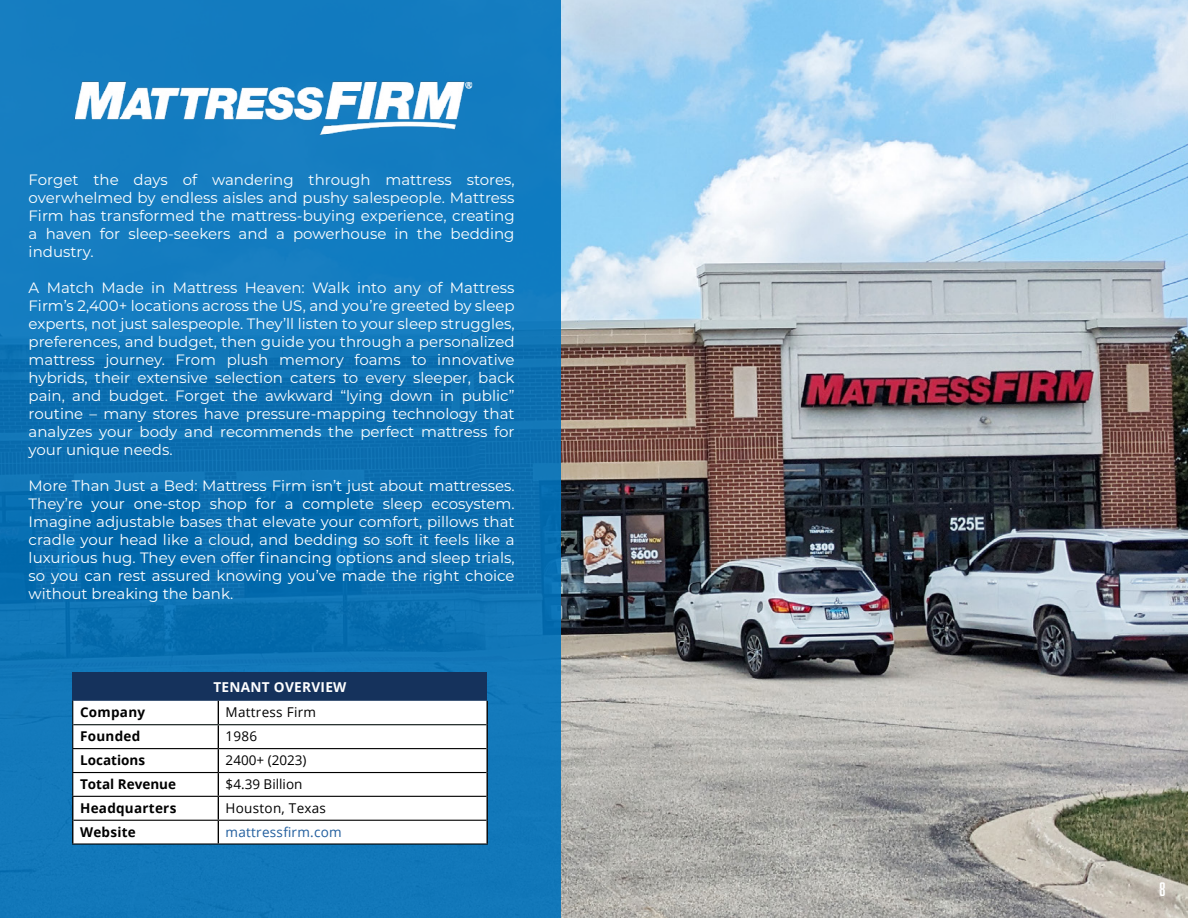
<style>
.page{position:relative;width:1188px;height:918px;background:#fff}
.page>*{position:absolute;margin:0;border:0;box-sizing:border-box;transform-origin:0 0}
.t1{font:18px "Abolition";color:#fff}
.t2{font:15px/18px "Montserrat";color:#fff;text-align:justify}
.t3{font:700 13.65px "Open Sans";letter-spacing:.02em;color:#fff}
.t4{font:700 13.5px "Open Sans";letter-spacing:.02em;color:#000}
.t5{font:13.5px "Open Sans";letter-spacing:.02em;color:#000}
.t6{font:13.5px "Open Sans";color:#000}
.t7{font:700 13.5px "Open Sans";color:#000}
.t8{font:13.5px "Open Sans";letter-spacing:.02em;color:#215e9e}
</style>
<div class="page">
<img style="left:561px;top:0;width:627px;height:918px">
<svg style="left:0;top:0;width:561px;height:918px;background:#0f75b8"></svg>
<img style="left:68px;top:22px;width:407px;height:136px">
<div style="left:73px;top:672px;width:414px;height:29px;background:#15325c"></div>
<svg style="left:73px;top:701px;width:414px;height:142px"></svg>
<svg style="left:218px;top:701px;width:1px;height:142px"></svg>
<svg style="left:487px;top:701px;width:1px;height:142px"></svg>
<hr style="left:73px;top:724px;width:145px;height:1px;background:#071110">
<hr style="left:218px;top:724px;width:269px;height:1px;background:#071110">
<hr style="left:72px;top:748px;width:146px;height:1px;background:#000">
<hr style="left:218px;top:748px;width:269px;height:1px;background:#000">
<hr style="left:72px;top:772px;width:146px;height:1px;background:#000">
<hr style="left:218px;top:772px;width:269px;height:1px;background:#000">
<svg style="left:72px;top:701px;width:1px;height:142px"></svg>
<hr style="left:72px;top:796px;width:146px;height:1px;background:#000">
<hr style="left:218px;top:796px;width:269px;height:1px;background:#000">
<hr style="left:73px;top:820px;width:145px;height:1px;background:#000">
<hr style="left:218px;top:820px;width:269px;height:1px;background:#000">
<hr style="left:72px;top:843px;width:146px;height:2px;background:#000">
<hr style="left:218px;top:843px;width:270px;height:2px;background:#000">
<p class="t2" style="left:29px;top:170px;width:488px">Forget the days of wandering through mattress stores, overwhelmed by endless aisles and pushy salespeople. Mattress Firm has transformed the mattress-buying experience, creating a haven for sleep-seekers and a powerhouse in the bedding industry.</p>
<p class="t2" style="left:29px;top:278px;width:488px">A Match Made in Mattress Heaven: Walk into any of Mattress Firm’s 2,400+ locations across the US, and you’re greeted by sleep experts, not just salespeople. They’ll listen to your sleep struggles, preferences, and budget, then guide you through a personalized mattress journey. From plush memory foams to innovative hybrids, their extensive selection caters to every sleeper, back pain, and budget. Forget the awkward “lying down in public” routine – many stores have pressure-mapping technology that analyzes your body and recommends the perfect mattress for your unique needs.</p>
<p class="t2" style="left:29px;top:476px;width:488px">More Than Just a Bed: Mattress Firm isn’t just about mattresses.<br>They’re your one-stop shop for a complete sleep ecosystem.<br>Imagine adjustable bases that elevate your comfort, pillows that cradle your head like a cloud, and bedding so soft it feels like a luxurious hug. They even offer financing options and sleep trials, so you can rest assured knowing you’ve made the right choice without breaking the bank.</p>
<p class="t3" style="left:213px;top:677px;width:135px">TENANT OVERVIEW</p>
<p class="t4" style="left:80px;top:703px;width:67px">Company</p>
<p class="t5" style="left:226px;top:703px;width:92px">Mattress Firm</p>
<p class="t4" style="left:80px;top:727px;width:62px">Founded</p>
<p class="t5" style="left:226px;top:727px;width:33px">1986</p>
<p class="t7" style="left:80px;top:751px;width:66px">Locations</p>
<p class="t6" style="left:226px;top:751px;width:82px">2400+ (2023)</p>
<p class="t7" style="left:80px;top:775px;width:98px">Total Revenue</p>
<p class="t6" style="left:226px;top:775px;width:78px">$4.39 Billion</p>
<p class="t4" style="left:80px;top:798px;width:98px">Headquarters</p>
<p class="t5" style="left:226px;top:799px;width:102px">Houston, Texas</p>
<p class="t4" style="left:80px;top:822px;width:57px">Website</p>
<p class="t8" style="left:226px;top:823px;width:118px">mattressfirm.com</p>
<p class="t1" style="left:1160px;top:879px;width:7px">8</p>
</div>
